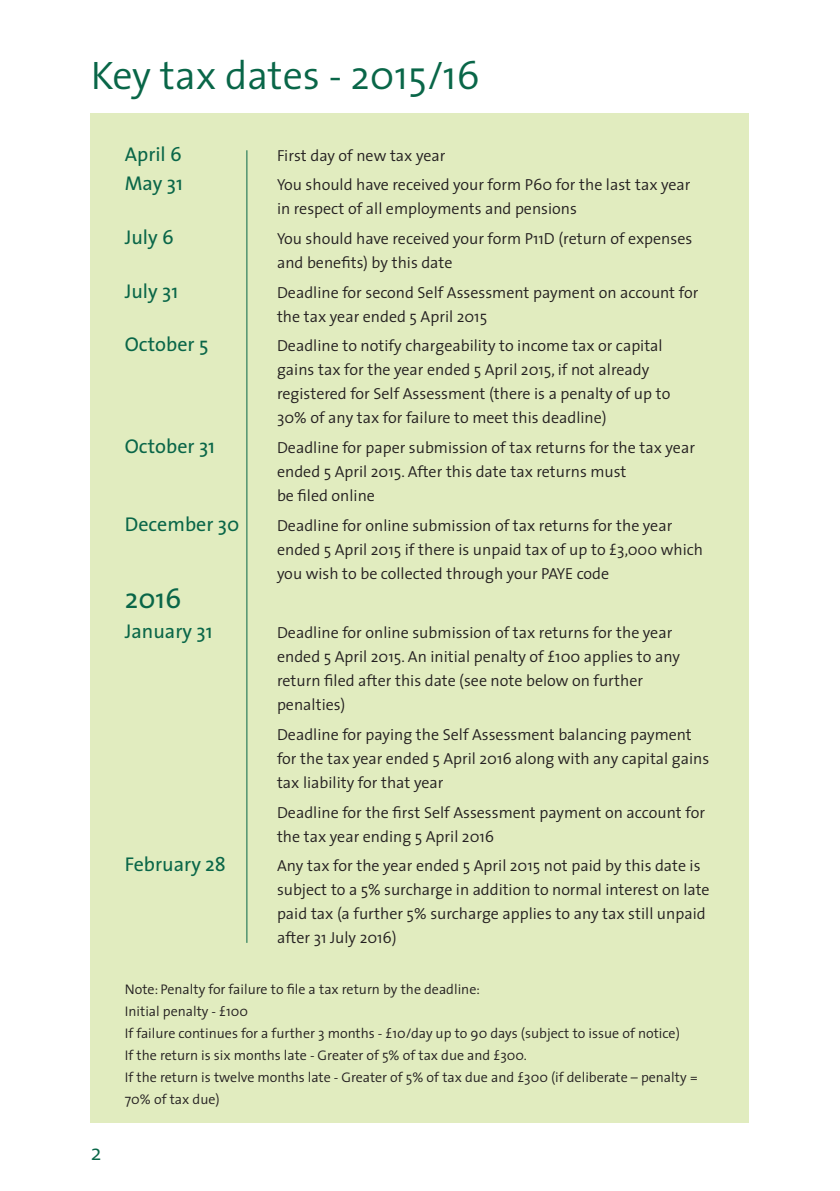
<style>
.page{position:relative;width:840px;height:1191px;background:#fff}
.page>*{position:absolute;margin:0;border:0;box-sizing:border-box;transform-origin:0 0}
.t1{font:300 40px "The Sans";color:#096648}
.t2{font:28px "The Sans";color:#096648}
.t3{font:300 22px "The Sans";color:#096648}
.t4{font:20px "The Sans";color:#096648}
.t5{font:300 16px/24px "The Sans";color:#231f20}
.t6{font:300 14px/22px "The Sans";color:#231f20}
</style>
<div class="page">
<div style="left:91px;top:113px;width:657px;height:1010px;background:#e1ecbf"></div>
<hr style="left:246px;top:150px;width:1px;height:793px;background:#096648">
<h1 class="t1" style="left:91px;top:42px;width:390px">Key tax dates - 2015/16</h1>
<h3 class="t3" style="left:91px;top:1133px;width:12px">2</h3>
<p class="t4" style="left:125px;top:137px;width:58px">April 6</p>
<p class="t5" style="left:277px;top:143px;width:170px">First day of new tax year</p>
<p class="t4" style="left:125px;top:167px;width:59px">May 31</p>
<p class="t5" style="left:277px;top:172px;width:414px">You should have received your form P60 for the last tax year in respect of all employments and pensions</p>
<p class="t4" style="left:125px;top:221px;width:50px">July 6</p>
<p class="t5" style="left:277px;top:226px;width:416px">You should have received your form P11D (return of expenses and benefits) by this date</p>
<p class="t4" style="left:125px;top:274px;width:55px">July 31</p>
<p class="t5" style="left:277px;top:280px;width:423px">Deadline for second Self Assessment payment on account for the tax year ended 5 April 2015</p>
<p class="t4" style="left:125px;top:328px;width:85px">October 5</p>
<p class="t5" style="left:277px;top:333px;width:394px">Deadline to notify chargeability to income tax or capital gains tax for the year ended 5 April 2015, if not already registered for Self Assessment (there is a penalty of up to 30% of any tax for failure to meet this deadline)</p>
<p class="t4" style="left:125px;top:430px;width:92px">October 31</p>
<p class="t5" style="left:277px;top:435px;width:419px">Deadline for paper submission of tax returns for the tax year ended 5 April 2015. After this date tax returns must<br>be filed online</p>
<p class="t4" style="left:125px;top:507px;width:116px">December 30</p>
<p class="t5" style="left:277px;top:513px;width:427px">Deadline for online submission of tax returns for the year ended 5 April 2015 if there is unpaid tax of up to £3,000 which you wish to be collected through your PAYE code</p>
<h2 class="t2" style="left:125px;top:576px;width:58px">2016</h2>
<p class="t4" style="left:125px;top:615px;width:89px">January 31</p>
<p class="t5" style="left:277px;top:620px;width:404px">Deadline for online submission of tax returns for the year ended 5 April 2015. An initial penalty of £100 applies to any return filed after this date (see note below on further penalties)</p>
<p class="t5" style="left:277px;top:722px;width:433px">Deadline for paying the Self Assessment balancing payment for the tax year ended 5 April 2016 along with any capital gains tax liability for that year</p>
<p class="t5" style="left:277px;top:799px;width:429px">Deadline for the first Self Assessment payment on account for the tax year ending 5 April 2016</p>
<p class="t4" style="left:125px;top:848px;width:103px">February 28</p>
<p class="t5" style="left:277px;top:853px;width:434px">Any tax for the year ended 5 April 2015 not paid by this date is subject to a 5% surcharge in addition to normal interest on late paid tax (a further 5% surcharge applies to any tax still unpaid after 31 July 2016)</p>
<p class="t6" style="left:125px;top:977px;width:574px">Note: Penalty for failure to file a tax return by the deadline:<br>Initial penalty - £100<br>If failure continues for a further 3 months - £10/day up to 90 days (subject to issue of notice)<br>If the return is six months late - Greater of 5% of tax due and £300.<br>If the return is twelve months late - Greater of 5% of tax due and £300 (if deliberate – penalty = 70% of tax due)</p>
</div>
